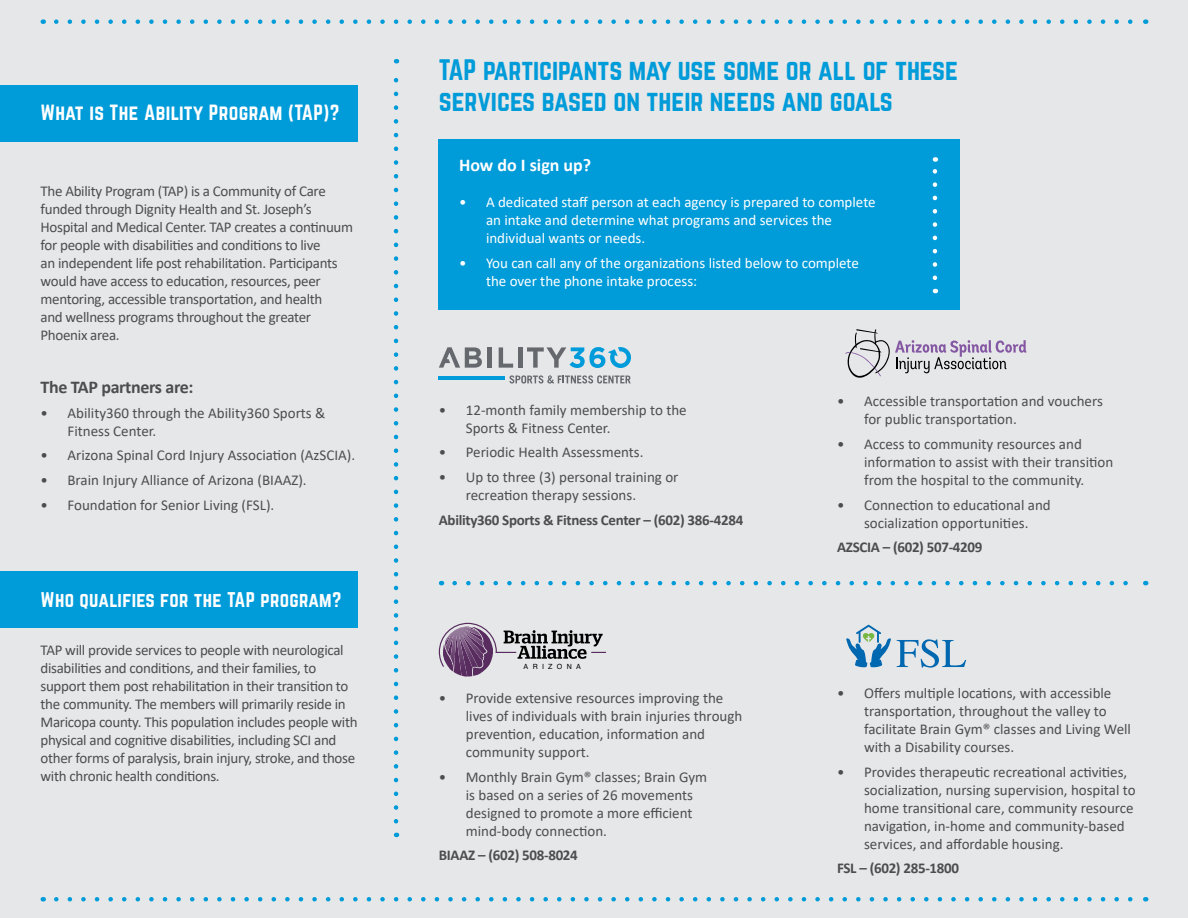
<style>
.page{position:relative;width:1188px;height:918px;background:#e6e7e8}
.page>*{position:absolute;margin:0;border:0;box-sizing:border-box;transform-origin:0 0}
.t1{font:25.95px/31px "Norwester";color:#009bd9}
.t2{font:19.2px "Norwester";letter-spacing:.02em;color:#fff}
.t3{font:18.6px "Norwester";letter-spacing:.02em;color:#fff}
.t4{font:700 18px "Calibri";letter-spacing:-.02em;color:#4d4d4f}
.t5{font:700 18px "Calibri";color:#fff}
.t6{font:15px/18px "Calibri";letter-spacing:-.005em;color:#4d4d4f}
.t7{font:15px/18px "Calibri";color:#fff}
.t8{font:700 15px "Calibri";letter-spacing:-.02em;color:#4d4d4f}
.t9{font:7.05px "Helvetica";letter-spacing:.6em;color:#000}
</style>
<div class="page">
<svg style="left:455px;top:581px;width:673px;height:4px"></svg>
<svg style="left:394px;top:59px;width:4px;height:762px"></svg>
<svg style="left:56px;top:19px;width:1077px;height:5px"></svg>
<svg style="left:56px;top:897px;width:1077px;height:5px"></svg>
<div style="left:0;top:85px;width:358px;height:56px;background:#009bd9"></div>
<div style="left:0;top:572px;width:358px;height:56px;background:#009bd9"></div>
<div style="left:439px;top:139px;width:521px;height:171px;background:#009bd9"></div>
<svg style="left:933px;top:157px;width:4px;height:121px"></svg>
<hr style="left:488px;top:347px;width:4px;height:21px;background:#65696e">
<svg style="left:499px;top:347px;width:14px;height:21px"></svg>
<hr style="left:518px;top:347px;width:4px;height:21px;background:#65696e">
<svg style="left:439px;top:347px;width:43px;height:21px"></svg>
<svg style="left:527px;top:347px;width:104px;height:21px"></svg>
<svg style="left:509px;top:375px;width:122px;height:9px"></svg>
<hr style="left:439px;top:376px;width:66px;height:3px;background:#009bda">
<svg style="left:845px;top:329px;width:181px;height:49px"></svg>
<svg style="left:439px;top:623px;width:167px;height:54px"></svg>
<svg style="left:897px;top:639px;width:69px;height:29px"></svg>
<svg style="left:846px;top:625px;width:45px;height:42px"></svg>
<p class="t2" style="left:41px;top:103px;width:300px">What is The Ability Program (TAP)?</p>
<p class="t6" style="left:40px;top:181px;width:314px">The Ability Program (TAP) is a Community of Care funded through Dignity Health and St. Joseph’s Hospital and Medical Center. TAP creates a continuum for people with disabilities and conditions to live<br>an independent life post rehabilitation. Participants would have access to education, resources, peer mentoring, accessible transportation, and health<br>and wellness programs throughout the greater Phoenix area.</p>
<p class="t4" style="left:40px;top:374px;width:155px">The TAP partners are:</p>
<p class="t6" style="left:68px;top:403px;width:259px;text-indent:-27px">• Ability360 through the Ability360 Sports &amp;<br>Fitness Center.</p>
<p class="t6" style="left:40px;top:446px;width:316px">• Arizona Spinal Cord Injury Association (AzSCIA).</p>
<p class="t6" style="left:40px;top:471px;width:268px">• Brain Injury Alliance of Arizona (BIAAZ).</p>
<p class="t6" style="left:40px;top:495px;width:235px">• Foundation for Senior Living (FSL).</p>
<p class="t3" style="left:40px;top:591px;width:302px">Who qualifies for the TAP program?</p>
<p class="t6" style="left:40px;top:641px;width:319px">TAP will provide services to people with neurological disabilities and conditions, and their families, to support them post rehabilitation in their transition to the community. The members will primarily reside in Maricopa county. This population includes people with physical and cognitive disabilities, including SCI and other forms of paralysis, brain injury, stroke, and those with chronic health conditions.</p>
<p class="t1" style="left:439px;top:55px;width:521px">TAP participants may use some or all of these services based on their needs and goals</p>
<p class="t5" style="left:459px;top:152px;width:134px">How do I sign up?</p>
<p class="t7" style="left:486px;top:192px;width:391px;text-indent:-27px">• A dedicated staff person at each agency is prepared to complete an intake and determine what programs and services the individual wants or needs.</p>
<p class="t7" style="left:486px;top:253px;width:374px;text-indent:-27px">• You can call any of the organizations listed below to complete the over the phone intake process:</p>
<p class="t6" style="left:466px;top:400px;width:222px;text-indent:-27px">• 12-month family membership to the<br>Sports &amp; Fitness Center.</p>
<p class="t6" style="left:439px;top:443px;width:206px">• Periodic Health Assessments.</p>
<p class="t6" style="left:466px;top:468px;width:214px;text-indent:-27px">• Up to three (3) personal training or recreation therapy sessions.</p>
<p class="t8" style="left:439px;top:509px;width:306px">Ability360 Sports &amp; Fitness Center – (602) 386-4284</p>
<p class="t9" style="left:524px;top:662px;width:59px">ARIZONA</p>
<p class="t6" style="left:466px;top:689px;width:278px;text-indent:-27px">• Provide extensive resources improving the lives of individuals with brain injuries through prevention, education, information and community support.</p>
<p class="t6" style="left:466px;top:767px;width:243px;text-indent:-27px">• Monthly Brain Gym® classes; Brain Gym is based on a series of 26 movements designed to promote a more efficient mind-body connection.</p>
<p class="t8" style="left:439px;top:845px;width:141px">BIAAZ – (602) 508-8024</p>
<p class="t6" style="left:864px;top:392px;width:240px;text-indent:-27px">• Accessible transportation and vouchers for public transportation.</p>
<p class="t6" style="left:864px;top:435px;width:251px;text-indent:-27px">• Access to community resources and information to assist with their transition from the hospital to the community.</p>
<p class="t6" style="left:837px;top:495px;width:215px;text-align:center">• Connection to educational and socialization opportunities.</p>
<p class="t8" style="left:837px;top:537px;width:147px">AZSCIA – (602) 507-4209</p>
<p class="t6" style="left:864px;top:683px;width:268px;text-indent:-27px">• Offers multiple locations, with accessible transportation, throughout the valley to facilitate Brain Gym® classes and Living Well with a Disability courses.</p>
<p class="t6" style="left:864px;top:762px;width:273px;text-indent:-27px">• Provides therapeutic recreational activities, socialization, nursing supervision, hospital to home transitional care, community resource navigation, in-home and community-based services, and affordable housing.</p>
<p class="t8" style="left:837px;top:858px;width:124px">FSL – (602) 285-1800</p>
</div>
